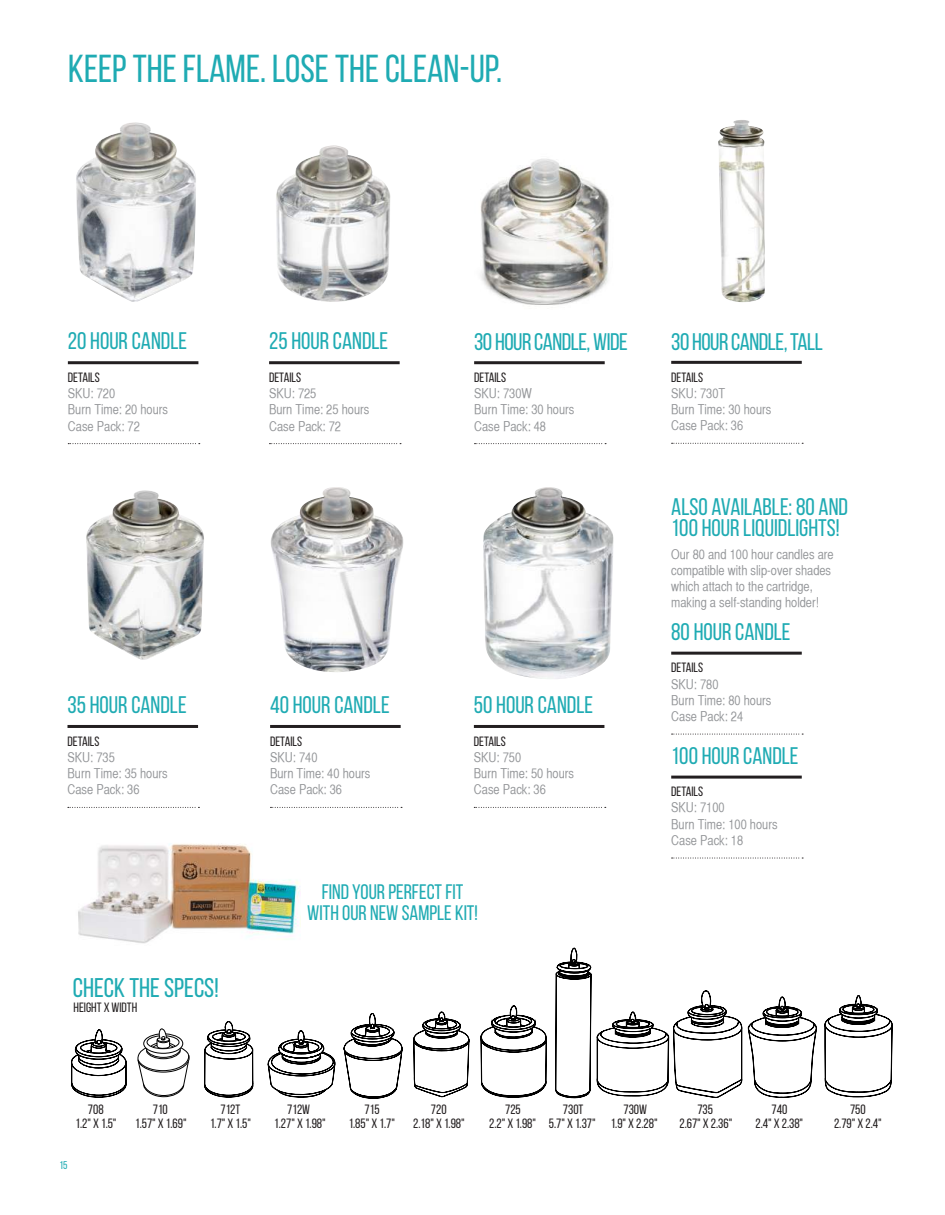
<style>
.page{position:relative;width:945px;height:1215px;background:#fff}
.page>*{position:absolute;margin:0;border:0;box-sizing:border-box;transform-origin:0 0}
.t1{font:39px "Bebas Neue";color:#1fabb3}
.t2{font:27px "Bebas Neue";color:#1fabb3}
.t3{font:24px/21px "Bebas Neue";color:#1fabb3}
.t4{font:24px "Bebas Neue";letter-spacing:-.02em;color:#1fabb3}
.t5{font:21px/21px "Bebas Neue";color:#1fabb3;text-align:center}
.t6{font:13.5px/16.2px "Helvetica CY";color:#939598}
.t7{font:13.5px "Bebas Neue";color:#231f20}
.t8{font:11.25px "Bebas Neue";color:#1fabb3}
</style>
<div class="page">
<img style="left:480px;top:159px;width:129px;height:146px">
<img style="left:78px;top:806px;width:221px;height:138px">
<hr style="left:269px;top:361px;width:131px;height:3px;background:#231f20">
<svg style="left:269px;top:443px;width:132px;height:1px"></svg>
<hr style="left:68px;top:725px;width:130px;height:3px;background:#231f20">
<svg style="left:68px;top:807px;width:131px;height:1px"></svg>
<hr style="left:474px;top:725px;width:130px;height:3px;background:#231f20">
<svg style="left:474px;top:807px;width:132px;height:1px"></svg>
<hr style="left:270px;top:725px;width:131px;height:3px;background:#231f20">
<svg style="left:270px;top:807px;width:132px;height:1px"></svg>
<hr style="left:671px;top:361px;width:131px;height:3px;background:#231f20">
<svg style="left:672px;top:443px;width:131px;height:1px"></svg>
<hr style="left:474px;top:361px;width:131px;height:3px;background:#231f20">
<svg style="left:475px;top:443px;width:131px;height:1px"></svg>
<hr style="left:671px;top:652px;width:131px;height:3px;background:#231f20">
<svg style="left:672px;top:734px;width:131px;height:1px"></svg>
<hr style="left:671px;top:776px;width:131px;height:3px;background:#231f20">
<svg style="left:672px;top:858px;width:131px;height:1px"></svg>
<img style="left:483px;top:487px;width:131px;height:192px">
<img style="left:271px;top:487px;width:133px;height:185px">
<img style="left:76px;top:122px;width:120px;height:180px">
<img style="left:86px;top:490px;width:118px;height:170px">
<img style="left:276px;top:145px;width:114px;height:157px">
<img style="left:718px;top:120px;width:47px;height:182px">
<hr style="left:68px;top:361px;width:130px;height:3px;background:#231f20">
<svg style="left:68px;top:443px;width:132px;height:1px"></svg>
<svg style="left:71px;top:1029px;width:55px;height:68px"></svg>
<svg style="left:137px;top:1028px;width:52px;height:69px"></svg>
<svg style="left:204px;top:1021px;width:49px;height:76px"></svg>
<svg style="left:268px;top:1030px;width:67px;height:67px"></svg>
<svg style="left:343px;top:1013px;width:60px;height:86px"></svg>
<svg style="left:413px;top:1011px;width:56px;height:86px"></svg>
<svg style="left:480px;top:1005px;width:67px;height:92px"></svg>
<svg style="left:555px;top:948px;width:187px;height:151px"></svg>
<svg style="left:748px;top:996px;width:69px;height:102px"></svg>
<svg style="left:824px;top:995px;width:69px;height:102px"></svg>
<h1 class="t1" style="left:68px;top:48px;width:436px">KEEP THE FLAME. LOSE THE CLEAN-UP.</h1>
<h3 class="t3" style="left:68px;top:330px;width:121px">20 HOUR CANDLE</h3>
<p class="t7" style="left:68px;top:370px;width:33px">DETAILS</p>
<p class="t6" style="left:68px;top:385px;width:102px">SKU: 720<br>Burn Time: 20 hours<br>Case Pack: 72</p>
<h3 class="t3" style="left:269px;top:330px;width:121px">25 HOUR CANDLE</h3>
<p class="t7" style="left:269px;top:370px;width:33px">DETAILS</p>
<p class="t6" style="left:269px;top:385px;width:102px">SKU: 725<br>Burn Time: 25 hours<br>Case Pack: 72</p>
<h3 class="t4" style="left:474px;top:329px;width:155px">30 HOUR CANDLE, WIDE</h3>
<h3 class="t4" style="left:671px;top:329px;width:153px">30 HOUR CANDLE, TALL</h3>
<p class="t7" style="left:474px;top:370px;width:33px">DETAILS</p>
<p class="t6" style="left:474px;top:385px;width:102px">SKU: 730W<br>Burn Time: 30 hours<br>Case Pack: 48</p>
<p class="t7" style="left:671px;top:370px;width:33px">DETAILS</p>
<p class="t6" style="left:671px;top:385px;width:102px">SKU: 730T<br>Burn Time: 30 hours<br>Case Pack: 36</p>
<h3 class="t3" style="left:671px;top:496px;width:178px">ALSO AVAILABLE: 80 AND<br>100 HOUR LIQUIDLIGHTS!</h3>
<p class="t6" style="left:671px;top:546px;width:164px">Our 80 and 100 hour candles are compatible with slip-over shades which attach to the cartridge, making a self-standing holder!</p>
<h3 class="t3" style="left:671px;top:621px;width:121px">80 HOUR CANDLE</h3>
<h3 class="t3" style="left:68px;top:694px;width:121px">35 HOUR CANDLE</h3>
<h3 class="t3" style="left:270px;top:694px;width:121px">40 HOUR CANDLE</h3>
<h3 class="t3" style="left:474px;top:694px;width:121px">50 HOUR CANDLE</h3>
<p class="t7" style="left:68px;top:734px;width:33px">DETAILS</p>
<p class="t6" style="left:68px;top:749px;width:102px">SKU: 735<br>Burn Time: 35 hours<br>Case Pack: 36</p>
<h2 class="t2" style="left:73px;top:973px;width:147px">CHECK THE SPECS!</h2>
<p class="t7" style="left:74px;top:1000px;width:65px">HEIGHT X WIDTH</p>
<p class="t7" style="left:270px;top:734px;width:33px">DETAILS</p>
<p class="t6" style="left:270px;top:749px;width:102px">SKU: 740<br>Burn Time: 40 hours<br>Case Pack: 36</p>
<p class="t7" style="left:474px;top:734px;width:33px">DETAILS</p>
<p class="t6" style="left:474px;top:749px;width:102px">SKU: 750<br>Burn Time: 50 hours<br>Case Pack: 36</p>
<h3 class="t5" style="left:307px;top:881px;width:172px">FIND YOUR PERFECT FIT<br>WITH OUR NEW SAMPLE KIT!</h3>
<p class="t7" style="left:671px;top:660px;width:33px">DETAILS</p>
<p class="t6" style="left:671px;top:676px;width:102px">SKU: 780<br>Burn Time: 80 hours<br>Case Pack: 24</p>
<h3 class="t3" style="left:671px;top:745px;width:129px">100 HOUR CANDLE</h3>
<p class="t7" style="left:671px;top:784px;width:33px">DETAILS</p>
<p class="t6" style="left:671px;top:800px;width:108px">SKU: 7100<br>Burn Time: 100 hours<br>Case Pack: 18</p>
<p class="t7" style="left:88px;top:1102px;width:17px">708</p>
<p class="t7" style="left:153px;top:1102px;width:17px">710</p>
<p class="t7" style="left:221px;top:1102px;width:21px">712T</p>
<p class="t7" style="left:287px;top:1102px;width:24px">712W</p>
<p class="t7" style="left:365px;top:1102px;width:17px">715</p>
<p class="t7" style="left:431px;top:1102px;width:17px">720</p>
<p class="t7" style="left:505px;top:1102px;width:17px">725</p>
<p class="t7" style="left:563px;top:1102px;width:22px">730T</p>
<p class="t7" style="left:624px;top:1102px;width:25px">730W</p>
<p class="t7" style="left:697px;top:1102px;width:17px">735</p>
<p class="t7" style="left:772px;top:1102px;width:17px">740</p>
<p class="t7" style="left:850px;top:1102px;width:17px">750</p>
<p class="t7" style="left:76px;top:1116px;width:42px">1.2" X 1.5"</p>
<p class="t7" style="left:135px;top:1116px;width:53px">1.57" X 1.69"</p>
<p class="t7" style="left:210px;top:1116px;width:42px">1.7" X 1.5"</p>
<p class="t7" style="left:274px;top:1116px;width:53px">1.27" X 1.98"</p>
<p class="t7" style="left:349px;top:1116px;width:48px">1.85" X 1.7"</p>
<p class="t7" style="left:413px;top:1116px;width:53px">2.18" X 1.98"</p>
<p class="t7" style="left:489px;top:1116px;width:170px">2.2" X 1.98" 5.7" X 1.37" 1.9" X 2.28"</p>
<p class="t7" style="left:679px;top:1116px;width:54px">2.67" X 2.36"</p>
<p class="t7" style="left:755px;top:1116px;width:49px">2.4" X 2.38"</p>
<p class="t7" style="left:834px;top:1116px;width:49px">2.79" X 2.4"</p>
<p class="t8" style="left:59px;top:1159px;width:10px">15</p>
</div>
